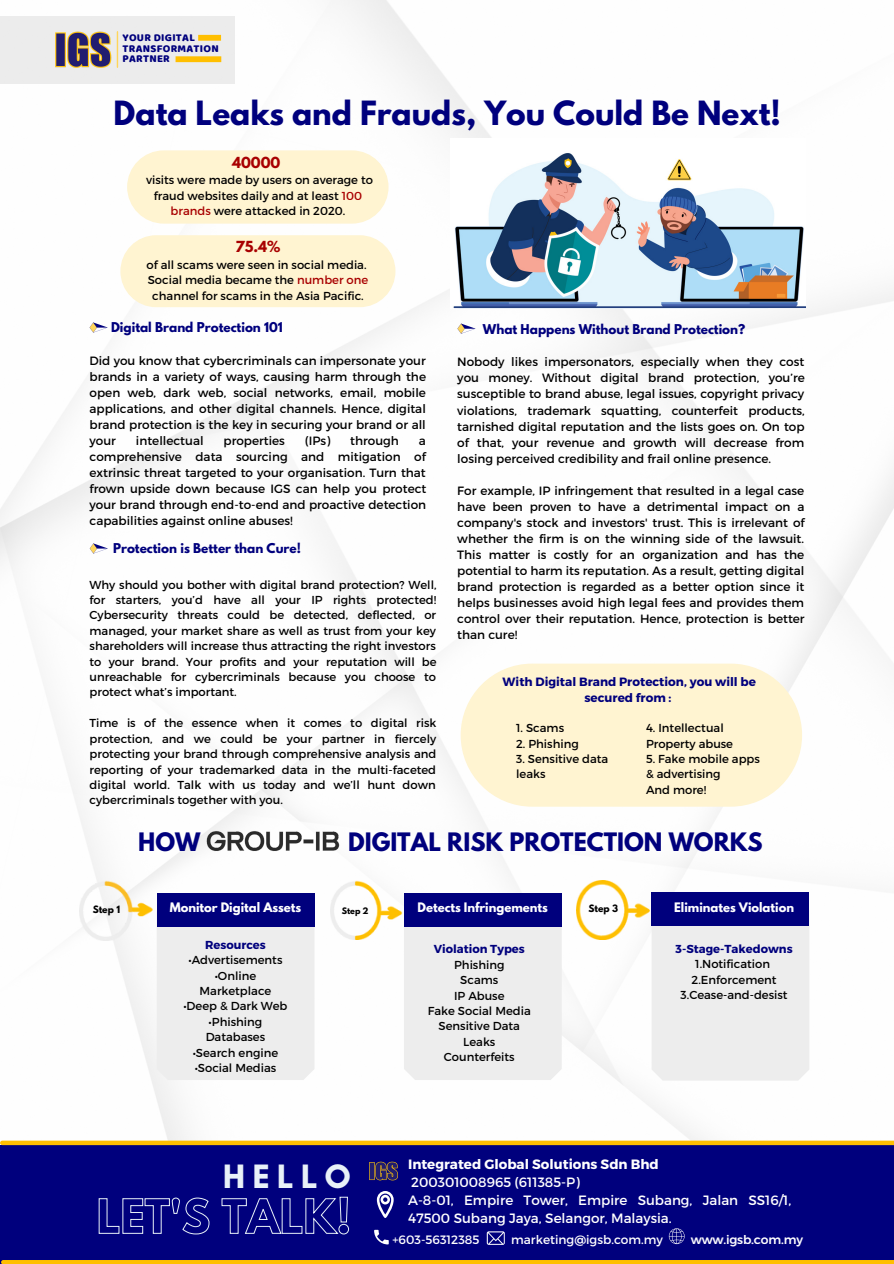
<style>
.page{position:relative;width:894px;height:1264px;background:#fff}
.page>*{position:absolute;margin:0;border:0;box-sizing:border-box;transform-origin:0 0}
.t1{font:700 34.5px "Glacial Indifference";letter-spacing:.2em;color:#e8f1f8}
.t2{font:700 29.55px "League Spartan";color:#00007d}
.t3{font:700 22.5px "League Spartan";color:#00007d}
.t4{font:13.5px/17.9px "Montserrat";color:#fff}
.t5{font:700 13.5px "Montserrat";color:#fff}
.t6{font:700 13.5px "League Spartan";color:#a80000}
.t7{font:12.15px "Montserrat";color:#fff}
.t8{font:12px/16px "Montserrat";color:#000;text-align:justify}
.t9{font:700 12px "League Spartan";color:#00007d}
.t10{font:700 12px/16px "Montserrat";color:#00007d;text-align:center}
.t11{font:11.55px/15.5px "Montserrat";color:#000;text-align:center}
.t12{font:700 11.55px "League Spartan";color:#fff}
.t13{font:700 11.55px "Montserrat";color:#00007d}
.t14{font:10.8px/10.8px "Baloo";letter-spacing:.025em;color:#00007d}
.t15{font:700 9px "League Spartan";color:#000}
.t16{font:700 7.95px "League Spartan";color:#000}
.s1{color:#a80000}
</style>
<div class="page">
<img style="left:0;top:0;width:893px;height:1145px">
<div style="left:0;top:1145px;width:893px;height:118px;background:#00007d"></div>
<svg style="left:374px;top:1229px;width:14px;height:15px"></svg>
<svg style="left:486px;top:1231px;width:18px;height:13px"></svg>
<svg style="left:668px;top:1228px;width:16px;height:15px"></svg>
<svg style="left:377px;top:1191px;width:16px;height:26px"></svg>
<img style="left:369px;top:1161px;width:29px;height:20px">
<hr style="left:3px;top:1260px;width:890px;height:3px;background:#ffbf00">
<div style="left:2px;top:1140px;width:891px;height:5px;background:#ffbf00"></div>
<svg style="left:98px;top:1196px;width:251px;height:38px"></svg>
<img style="left:450px;top:139px;width:355px;height:170px">
<div style="left:0;top:16px;width:234px;height:67px;background:#ececec"></div>
<div style="left:175px;top:56px;width:46px;height:6px;background:#ffbf00"></div>
<div style="left:198px;top:35px;width:23px;height:6px;background:#ffbf00"></div>
<hr style="left:116px;top:32px;width:2px;height:35px;background:#ffd65b">
<img style="left:55px;top:32px;width:62px;height:35px">
<img style="left:206px;top:830px;width:134px;height:22px">
<svg style="left:457px;top:323px;width:18px;height:11px"></svg>
<div style="left:157px;top:926px;width:157px;height:153px;background:#ededed"></div>
<div style="left:157px;top:892px;width:157px;height:34px;background:#00007d"></div>
<img style="left:80px;top:880px;width:76px;height:60px">
<div style="left:404px;top:926px;width:157px;height:153px;background:#ededed"></div>
<div style="left:404px;top:892px;width:157px;height:34px;background:#00007d"></div>
<img style="left:330px;top:880px;width:74px;height:59px">
<div style="left:651px;top:926px;width:158px;height:154px;background:#ededed"></div>
<div style="left:651px;top:892px;width:158px;height:34px;background:#00007d"></div>
<img style="left:576px;top:880px;width:73px;height:59px">
<div style="left:127px;top:150px;width:261px;height:74px;background:#fff4d1;border-radius:37px"></div>
<div style="left:120px;top:235px;width:275px;height:72px;background:#fff4d1;border-radius:36px"></div>
<div style="left:460px;top:663px;width:341px;height:143px;background:#fff4d1;border-radius:71px"></div>
<svg style="left:90px;top:543px;width:18px;height:10px"></svg>
<svg style="left:90px;top:322px;width:18px;height:10px"></svg>
<p class="t14" style="left:122px;top:32px;width:98px">YOUR DIGITAL<br>TRANSFORMATION<br>PARTNER</p>
<h2 class="t2" style="left:114px;top:98px;width:668px">Data Leaks and Frauds, You Could Be Next!</h2>
<p class="t6" style="left:232px;top:156px;width:50px">40000</p>
<p class="t11" style="left:146px;top:172px;width:228px">visits were made by users on average to fraud websites daily and at least <span class="s1">100 brands</span> were attacked in 2020.</p>
<p class="t6" style="left:235px;top:239px;width:46px">75.4%</p>
<p class="t11" style="left:146px;top:256px;width:223px">of all scams were seen in social media.<br>Social media became the <span class="s1">number one </span>channel for scams in the Asia Pacific.</p>
<p class="t9" style="left:111px;top:321px;width:173px">Digital Brand Protection 101</p>
<p class="t8" style="left:90px;top:352px;width:338px">Did you know that cybercriminals can impersonate your brands in a variety of ways, causing harm through the open web, dark web, social networks, email, mobile applications, and other digital channels. Hence, digital brand protection is the key in securing your brand or all your</p>
<p class="t8" style="left:136px;top:432px;width:69px">intellectual</p>
<p class="t8" style="left:223px;top:432px;width:63px">properties</p>
<p class="t8" style="left:305px;top:432px;width:27px">(IPs)</p>
<p class="t8" style="left:350px;top:432px;width:50px">through</p>
<p class="t8" style="left:90px;top:432px;width:338px;text-indent:329px">a comprehensive data sourcing and mitigation of extrinsic threat targeted to your organisation. Turn that frown upside down because IGS can help you protect your brand through end-to-end and proactive detection capabilities against online abuses!</p>
<p class="t9" style="left:113px;top:542px;width:189px">Protection is Better than Cure!</p>
<p class="t11" style="left:90px;top:576px;width:348px;text-align:justify">Why should you bother with digital brand protection? Well, for starters, you’d have all your IP rights protected!<br>Cybersecurity threats could be detected, deflected, or managed, your market share as well as trust from your key shareholders will increase thus attracting the right investors to your brand. Your profits and your reputation will be unreachable for cybercriminals because you choose to protect what’s important.</p>
<p class="t11" style="left:90px;top:715px;width:348px;text-align:justify">Time is of the essence when it comes to digital risk protection, and we could be your partner in fiercely protecting your brand through comprehensive analysis and reporting of your trademarked data in the multi-faceted digital world. Talk with us today and we’ll hunt down cybercriminals together with you.</p>
<p class="t9" style="left:483px;top:323px;width:264px">What Happens Without Brand Protection?</p>
<p class="t8" style="left:457px;top:353px;width:349px">Nobody likes impersonators, especially when they cost you money. Without digital brand protection, you’re susceptible to brand abuse, legal issues, copyright privacy violations, trademark squatting, counterfeit products, tarnished digital reputation and the lists goes on. On top of that, your revenue and growth will decrease from losing perceived credibility and frail online presence.</p>
<p class="t8" style="left:457px;top:481px;width:349px">For example, IP infringement that resulted in a legal case have been proven to have a detrimental impact on a company's stock and investors' trust. This is irrelevant of whether the firm is on the winning side of the lawsuit.<br>This matter is costly for an organization and has the potential to harm its reputation. As a result, getting digital brand protection is regarded as a better option since it helps businesses avoid high legal fees and provides them control over their reputation. Hence, protection is better than cure!</p>
<p class="t10" style="left:502px;top:673px;width:255px">With Digital Brand Protection, you will be secured from :</p>
<p class="t11" style="left:516px;top:719px;width:49px">1. Scams</p>
<p class="t11" style="left:516px;top:735px;width:64px">2. Phishing</p>
<p class="t11" style="left:516px;top:750px;width:94px;text-align:left">3. Sensitive data leaks</p>
<p class="t11" style="left:646px;top:719px;width:89px;text-align:left">4. Intellectual<br>Property abuse</p>
<p class="t11" style="left:646px;top:750px;width:115px;text-align:left">5. Fake mobile apps &amp; advertising<br>And more!</p>
<h3 class="t3" style="left:138px;top:830px;width:64px">HOW</h3>
<h3 class="t3" style="left:348px;top:830px;width:416px">DIGITAL RISK PROTECTION WORKS</h3>
<p class="t16" style="left:342px;top:906px;width:28px">Step 2</p>
<p class="t12" style="left:674px;top:901px;width:121px">Eliminates Violation</p>
<p class="t13" style="left:675px;top:941px;width:119px">3-Stage-Takedowns</p>
<p class="t11" style="left:680px;top:956px;width:108px">1.Notification<br>2.Enforcement<br>3.Cease-and-desist</p>
<p class="t15" style="left:93px;top:904px;width:29px">Step 1</p>
<p class="t12" style="left:417px;top:901px;width:132px">Detects Infringements</p>
<p class="t13" style="left:433px;top:941px;width:93px">Violation Types</p>
<p class="t11" style="left:427px;top:956px;width:104px">Phishing<br>Scams<br>IP Abuse<br>Fake Social Media<br>Sensitive Data<br>Leaks<br>Counterfeits</p>
<p class="t12" style="left:170px;top:901px;width:133px">Monitor Digital Assets</p>
<p class="t13" style="left:205px;top:937px;width:62px">Resources</p>
<p class="t11" style="left:188px;top:951px;width:95px">•Advertisements</p>
<p class="t11" style="left:199px;top:967px;width:73px">•Online<br>Marketplace</p>
<p class="t11" style="left:183px;top:997px;width:106px">•Deep &amp; Dark Web</p>
<p class="t11" style="left:205px;top:1013px;width:61px;text-align:left">•Phishing<br>Databases</p>
<p class="t11" style="left:193px;top:1044px;width:87px">•Search engine</p>
<p class="t11" style="left:195px;top:1059px;width:83px">•Social Medias</p>
<p class="t15" style="left:588px;top:904px;width:31px">Step 3</p>
<h1 class="t1" style="left:223px;top:1155px;width:130px">HELLO</h1>
<p class="t5" style="left:408px;top:1155px;width:252px">Integrated Global Solutions Sdn Bhd</p>
<p class="t4" style="left:408px;top:1172px;width:384px">200301008965 (611385-P)<br>A-8-01, Empire Tower, Empire Subang, Jalan SS16/1,<br>47500 Subang Jaya, Selangor, Malaysia.</p>
<p class="t7" style="left:392px;top:1231px;width:88px">+603-56312385</p>
<p class="t7" style="left:511px;top:1231px;width:153px">marketing@igsb.com.my</p>
<p class="t7" style="left:690px;top:1231px;width:113px">www.igsb.com.my</p>
</div>
